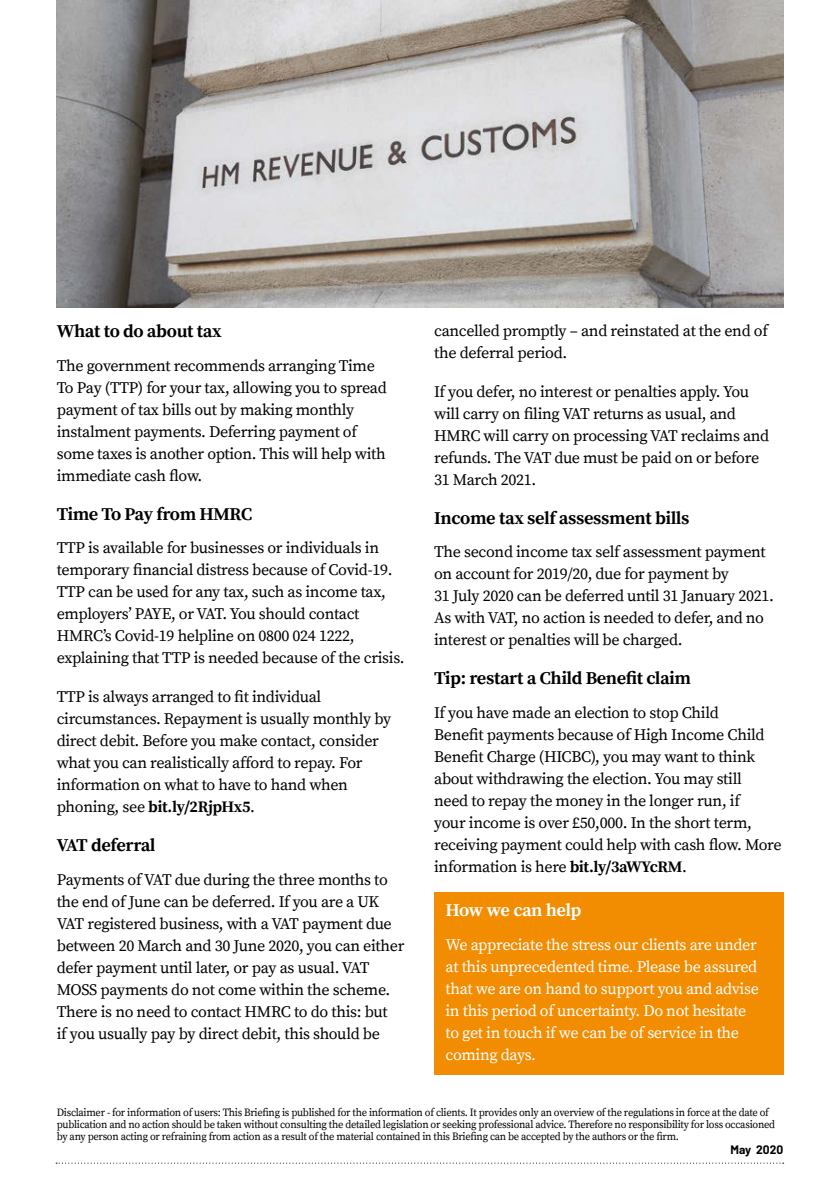
<style>
.page{position:relative;width:840px;height:1191px;background:#fff}
.page>*{position:absolute;margin:0;border:0;box-sizing:border-box;transform-origin:0 0}
.t1{font:700 18px "Source Serif Pro";letter-spacing:-.02em;color:#000}
.t2{font:700 18px "Source Serif Pro";letter-spacing:-.035em;color:#fff}
.t3{font:16px/22px "Source Serif Pro";letter-spacing:-.02em;color:#000}
.t4{font:16px/22px "Source Serif Pro";letter-spacing:-.02em;color:#fff}
.t5{font:700 12px "Barlow";color:#000}
.t6{font:11px/12px "Source Serif Pro";letter-spacing:-.025em;color:#000;scale:.95 1}
.s1{font-weight:700}
</style>
<div class="page">
<svg style="left:56px;top:1162px;width:727px;height:1px"></svg>
<img style="left:57px;top:0;width:725px;height:308px">
<div style="left:434px;top:892px;width:348px;height:182px;background:#f28c00"></div>
<p class="t1" style="left:57px;top:321px;width:166px">What to do about tax</p>
<p class="t3" style="left:57px;top:355px;width:331px">The government recommends arranging Time To Pay (TTP) for your tax, allowing you to spread payment of tax bills out by making monthly instalment payments. Deferring payment of some taxes is another option. This will help with immediate cash flow.</p>
<p class="t1" style="left:57px;top:503px;width:197px">Time To Pay from HMRC</p>
<p class="t3" style="left:57px;top:537px;width:349px">TTP is available for businesses or individuals in temporary financial distress because of Covid-19.<br>TTP can be used for any tax, such as income tax, employers’ PAYE, or VAT. You should contact HMRC’s Covid-19 helpline on 0800 024 1222, explaining that TTP is needed because of the crisis.</p>
<p class="t3" style="left:57px;top:686px;width:336px">TTP is always arranged to fit individual circumstances. Repayment is usually monthly by direct debit. Before you make contact, consider what you can realistically afford to repay. For information on what to have to hand when phoning, see <span class="s1">bit.ly/2RjpHx5</span>.</p>
<p class="t1" style="left:57px;top:834px;width:100px">VAT deferral</p>
<p class="t3" style="left:57px;top:869px;width:349px">Payments of VAT due during the three months to the end of June can be deferred. If you are a UK VAT registered business, with a VAT payment due between 20 March and 30 June 2020, you can either defer payment until later, or pay as usual. VAT MOSS payments do not come within the scheme.<br>There is no need to contact HMRC to do this: but<br>if you usually pay by direct debit, this should be</p>
<p class="t3" style="left:434px;top:320px;width:335px">cancelled promptly – and reinstated at the end of the deferral period.</p>
<p class="t3" style="left:434px;top:381px;width:336px">If you defer, no interest or penalties apply. You will carry on filing VAT returns as usual, and HMRC will carry on processing VAT reclaims and refunds. The VAT due must be paid on or before 31 March 2021.</p>
<p class="t1" style="left:434px;top:507px;width:257px">Income tax self assessment bills</p>
<p class="t3" style="left:434px;top:542px;width:341px">The second income tax self assessment payment on account for 2019/20, due for payment by<br>31 July 2020 can be deferred until 31 January 2021.<br>As with VAT, no action is needed to defer, and no interest or penalties will be charged.</p>
<p class="t1" style="left:434px;top:668px;width:258px">Tip: restart a Child Benefit claim</p>
<p class="t3" style="left:434px;top:702px;width:349px">If you have made an election to stop Child<br>Benefit payments because of High Income Child Benefit Charge (HICBC), you may want to think about withdrawing the election. You may still<br>need to repay the money in the longer run, if<br>your income is over £50,000. In the short term, receiving payment could help with cash flow. More information is here <span class="s1">bit.ly/3aWYcRM</span>.</p>
<p class="t2" style="left:445px;top:900px;width:137px">How we can help</p>
<p class="t4" style="left:445px;top:934px;width:314px">We appreciate the stress our clients are under at this unprecedented time. Please be assured that we are on hand to support you and advise in this period of uncertainty. Do not hesitate to get in touch if we can be of service in the coming days.</p>
<p class="t6" style="left:57px;top:1106px;width:757px">Disclaimer - for information of users: This Briefing is published for the information of clients. It provides only an overview of the regulations in force at the date of publication and no action should be taken without consulting the detailed legislation or seeking professional advice. Therefore no responsibility for loss occasioned by any person acting or refraining from action as a result of the material contained in this Briefing can be accepted by the authors or the firm.</p>
<p class="t5" style="left:730px;top:1140px;width:54px">May 2020</p>
</div>
